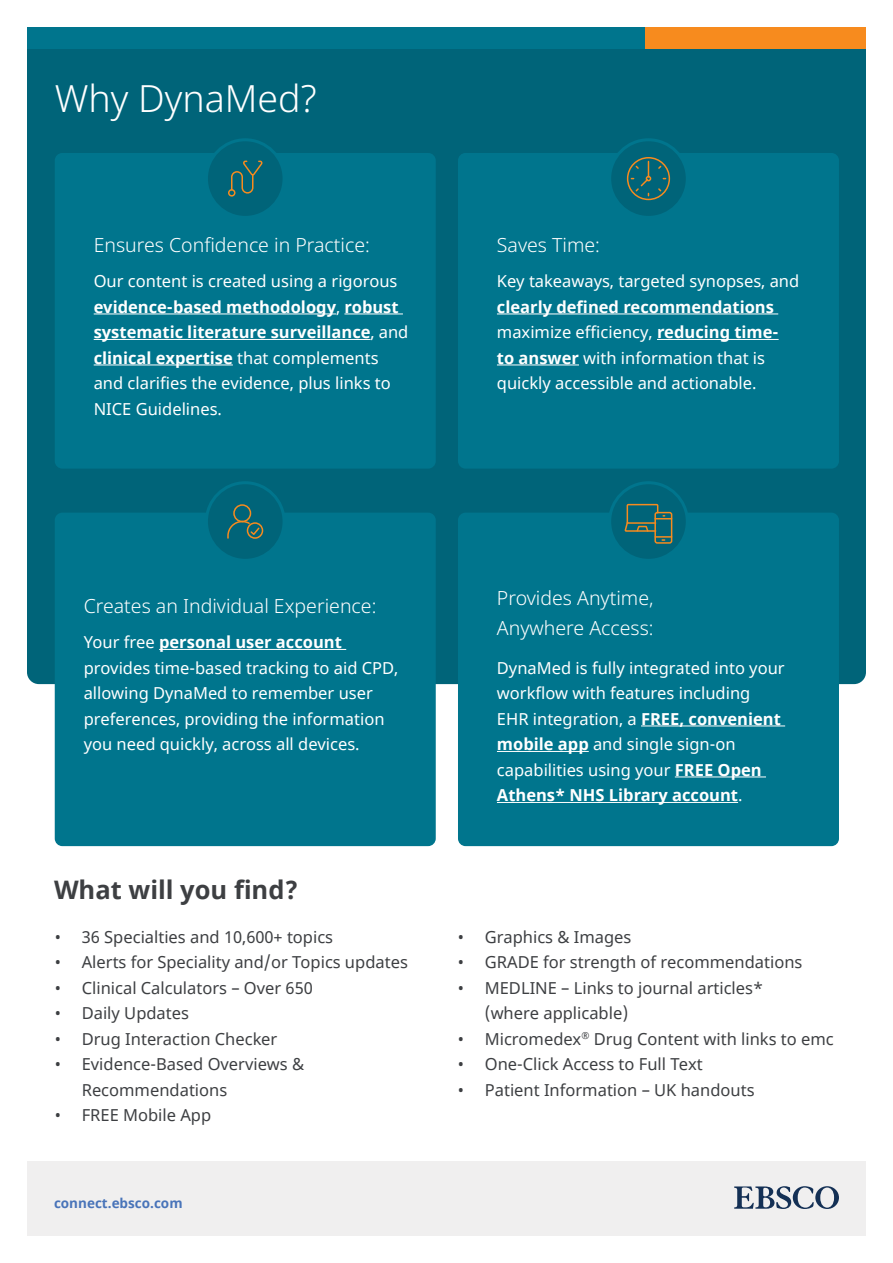
<style>
.page{position:relative;width:893px;height:1263px;background:#fff}
.page>*{position:absolute;margin:0;border:0;box-sizing:border-box;transform-origin:0 0}
.t1{font:300 37.5px "Noto Sans";color:#fff}
.t2{font:700 25.5px "Noto Sans";color:#3d3f42}
.t3{font:300 19.5px/30px "Noto Sans";color:#fff}
.t4{font:16.5px/25.5px "Noto Sans";color:#fff}
.t5{font:16.5px/25.5px "Noto Sans";color:#3d3f42}
.t6{font:700 13.5px "Noto Sans";color:#4974b9}
.s1{font-weight:700}
</style>
<div class="page">
<div style="left:27px;top:48px;width:839px;height:636px;background:#006479"></div>
<div style="left:27px;top:1161px;width:839px;height:75px;background:#f0efef"></div>
<div style="left:55px;top:153px;width:381px;height:316px;background:#00758d;border-radius:8px"></div>
<div style="left:55px;top:513px;width:381px;height:333px;background:#00758d;border-radius:8px"></div>
<div style="left:458px;top:153px;width:381px;height:316px;background:#00758d;border-radius:8px"></div>
<div style="left:458px;top:513px;width:381px;height:333px;background:#00758d;border-radius:8px"></div>
<svg style="left:734px;top:1186px;width:105px;height:23px"></svg>
<hr style="left:94px;top:314px;width:242px;height:1px;background:#fff">
<hr style="left:344px;top:314px;width:59px;height:1px;background:#fff">
<hr style="left:94px;top:339px;width:277px;height:1px;background:#fff">
<hr style="left:94px;top:365px;width:139px;height:1px;background:#fff">
<hr style="left:159px;top:649px;width:187px;height:1px;background:#fff">
<hr style="left:497px;top:314px;width:281px;height:1px;background:#fff">
<hr style="left:657px;top:339px;width:122px;height:1px;background:#fff">
<hr style="left:497px;top:365px;width:82px;height:1px;background:#fff">
<hr style="left:641px;top:725px;width:144px;height:1px;background:#fff">
<hr style="left:497px;top:751px;width:92px;height:1px;background:#fff">
<hr style="left:675px;top:776px;width:91px;height:1px;background:#fff">
<hr style="left:497px;top:802px;width:241px;height:1px;background:#fff">
<div style="left:206px;top:140px;width:78px;height:77px;background:#006479;border-radius:50%"></div>
<div style="left:205px;top:138px;width:81px;height:81px;border:3px solid #00758d;border-radius:50%"></div>
<div style="left:206px;top:483px;width:78px;height:77px;background:#006479;border-radius:50%"></div>
<div style="left:205px;top:481px;width:81px;height:81px;border:3px solid #00758d;border-radius:50%"></div>
<div style="left:610px;top:483px;width:77px;height:77px;background:#006479;border-radius:50%"></div>
<div style="left:608px;top:481px;width:81px;height:81px;border:3px solid #00758d;border-radius:50%"></div>
<div style="left:610px;top:140px;width:77px;height:77px;background:#006479;border-radius:50%"></div>
<div style="left:608px;top:138px;width:81px;height:81px;border:3px solid #00758d;border-radius:50%"></div>
<div style="left:27px;top:27px;width:619px;height:21px;background:#00758d"></div>
<div style="left:646px;top:27px;width:220px;height:21px;background:#f78b1e"></div>
<div style="left:627px;top:157px;width:43px;height:43px;border:2px solid #f78b1e;border-radius:50%"></div>
<svg style="left:631px;top:161px;width:20px;height:35px"></svg>
<div style="left:228px;top:189px;width:7px;height:8px;border:2px solid #f78b1e;border-radius:50%"></div>
<svg style="left:230px;top:160px;width:33px;height:34px"></svg>
<div style="left:233px;top:504px;width:18px;height:18px;border:2px solid #f78b1e;border-radius:50%"></div>
<svg style="left:227px;top:520px;width:37px;height:19px"></svg>
<div style="left:654px;top:512px;width:18px;height:32px;border:2px solid #f78b1e;border-radius:2px"></div>
<svg style="left:625px;top:503px;width:47px;height:38px"></svg>
<p class="t1" style="left:55px;top:72px;width:263px">Why DynaMed?</p>
<p class="t3" style="left:94px;top:230px;width:278px">Ensures Confidence in Practice:</p>
<p class="t4" style="left:94px;top:269px;width:316px">Our content is created using a rigorous <span class="s1">evidence-based methodology</span>, <span class="s1">robust systematic literature surveillance</span>, and <span class="s1">clinical expertise</span> that complements and clarifies the evidence, plus links to NICE Guidelines.</p>
<p class="t3" style="left:497px;top:230px;width:105px">Saves Time:</p>
<p class="t4" style="left:497px;top:269px;width:304px">Key takeaways, targeted synopses, and <span class="s1">clearly defined recommendations </span>maximize efficiency, <span class="s1">reducing time&shy;to answer</span> with information that is quickly accessible and actionable.</p>
<p class="t3" style="left:84px;top:591px;width:294px">Creates an Individual Experience:</p>
<p class="t4" style="left:84px;top:630px;width:316px">Your free <span class="s1">personal user account </span>provides time-based tracking to aid CPD, allowing DynaMed to remember user preferences, providing the information you need quickly, across all devices.</p>
<p class="t2" style="left:54px;top:872px;width:246px">What will you find?</p>
<p class="t5" style="left:55px;top:925px;width:280px">• 36 Specialties and 10,600+ topics</p>
<p class="t5" style="left:55px;top:950px;width:355px">• Alerts for Speciality and/or Topics updates</p>
<p class="t5" style="left:55px;top:976px;width:260px">• Clinical Calculators – Over 650</p>
<p class="t5" style="left:55px;top:1001px;width:136px">• Daily Updates</p>
<p class="t5" style="left:55px;top:1027px;width:224px">• Drug Interaction Checker</p>
<p class="t5" style="left:82px;top:1052px;width:224px;text-indent:-27px">• Evidence-Based Overviews &amp;<br>Recommendations</p>
<p class="t5" style="left:55px;top:1103px;width:158px">• FREE Mobile App</p>
<p class="t6" style="left:54px;top:1194px;width:130px">connect.ebsco.com</p>
<p class="t3" style="left:497px;top:584px;width:158px">Provides Anytime,<br>Anywhere Access:</p>
<p class="t4" style="left:497px;top:655px;width:289px">DynaMed is fully integrated into your workflow with features including EHR integration, a <span class="s1">FREE, convenient mobile app</span> and single sign-on capabilities using your <span class="s1">FREE Open Athens* NHS Library account</span>.</p>
<p class="t5" style="left:458px;top:925px;width:175px">• Graphics &amp; Images</p>
<p class="t5" style="left:458px;top:950px;width:346px">• GRADE for strength of recommendations</p>
<p class="t5" style="left:485px;top:976px;width:280px;text-indent:-27px">• MEDLINE – Links to journal articles* (where applicable)</p>
<p class="t5" style="left:458px;top:1027px;width:377px">• Micromedex<sup>®</sup> Drug Content with links to emc</p>
<p class="t5" style="left:458px;top:1052px;width:246px">• One-Click Access to Full Text</p>
<p class="t5" style="left:458px;top:1078px;width:298px">• Patient Information – UK handouts</p>
</div>
